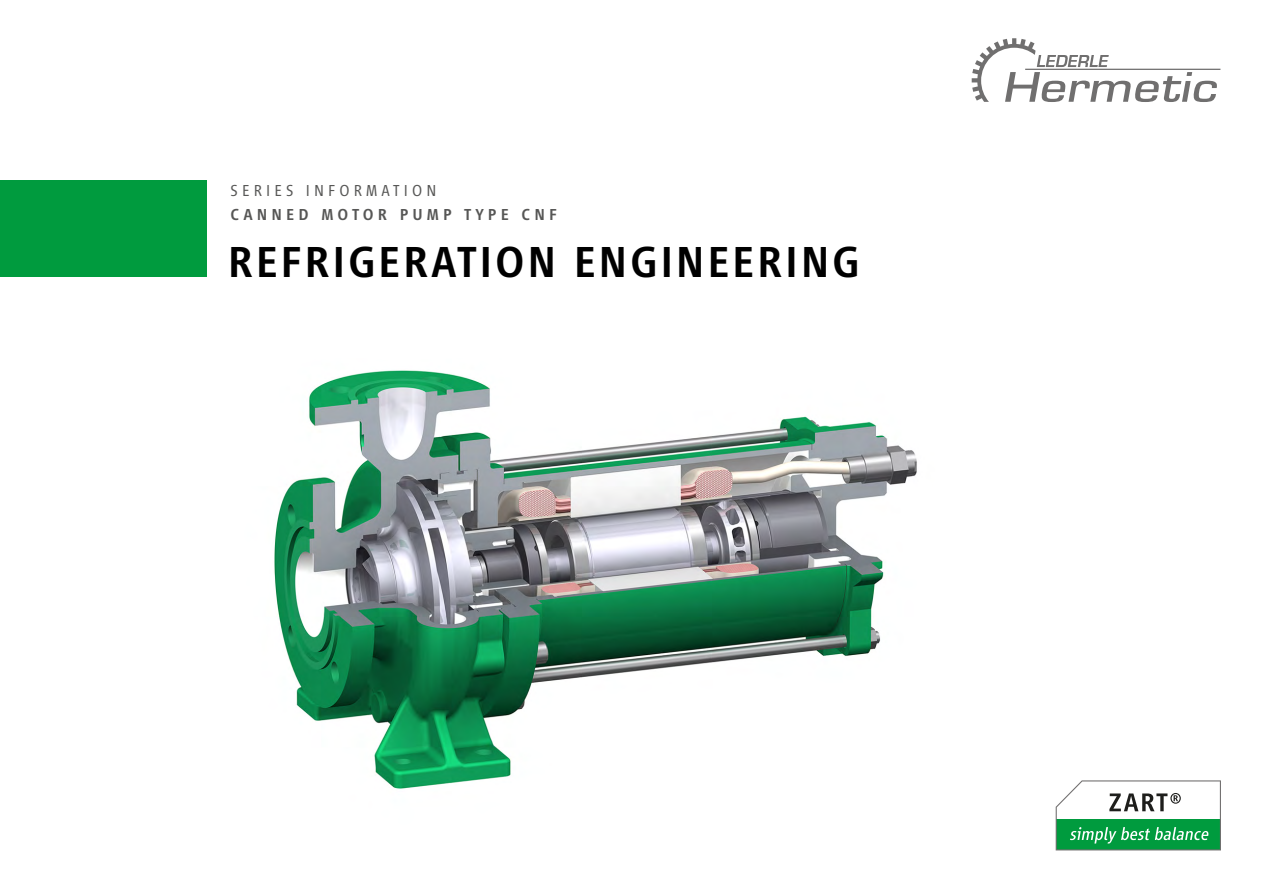
<style>
.page{position:relative;width:1263px;height:893px;background:#fff}
.page>*{position:absolute;margin:0;border:0;box-sizing:border-box;transform-origin:0 0}
.t1{font:500 45px "Vialog LT";letter-spacing:.06em;color:#000}
.t2{font:500 16.5px "Vialog LT";letter-spacing:.25em;color:#575756}
.t3{font:300 16.5px "Vialog LT";letter-spacing:.25em;color:#575756}
</style>
<div class="page">
<svg style="left:972px;top:38px;width:248px;height:64px"></svg>
<div style="left:0;top:181px;width:206px;height:96px;background:#009b3e"></div>
<svg style="left:1056px;top:780px;width:165px;height:70px"></svg>
<img style="left:274px;top:370px;width:643px;height:419px">
<p class="t3" style="left:231px;top:181px;width:207px">SERIES INFORMATION</p>
<p class="t2" style="left:231px;top:205px;width:328px">CANNED MOTOR PUMP TYPE CNF</p>
<p class="t1" style="left:228px;top:238px;width:633px">REFRIGERATION ENGINEERING</p>
</div>
